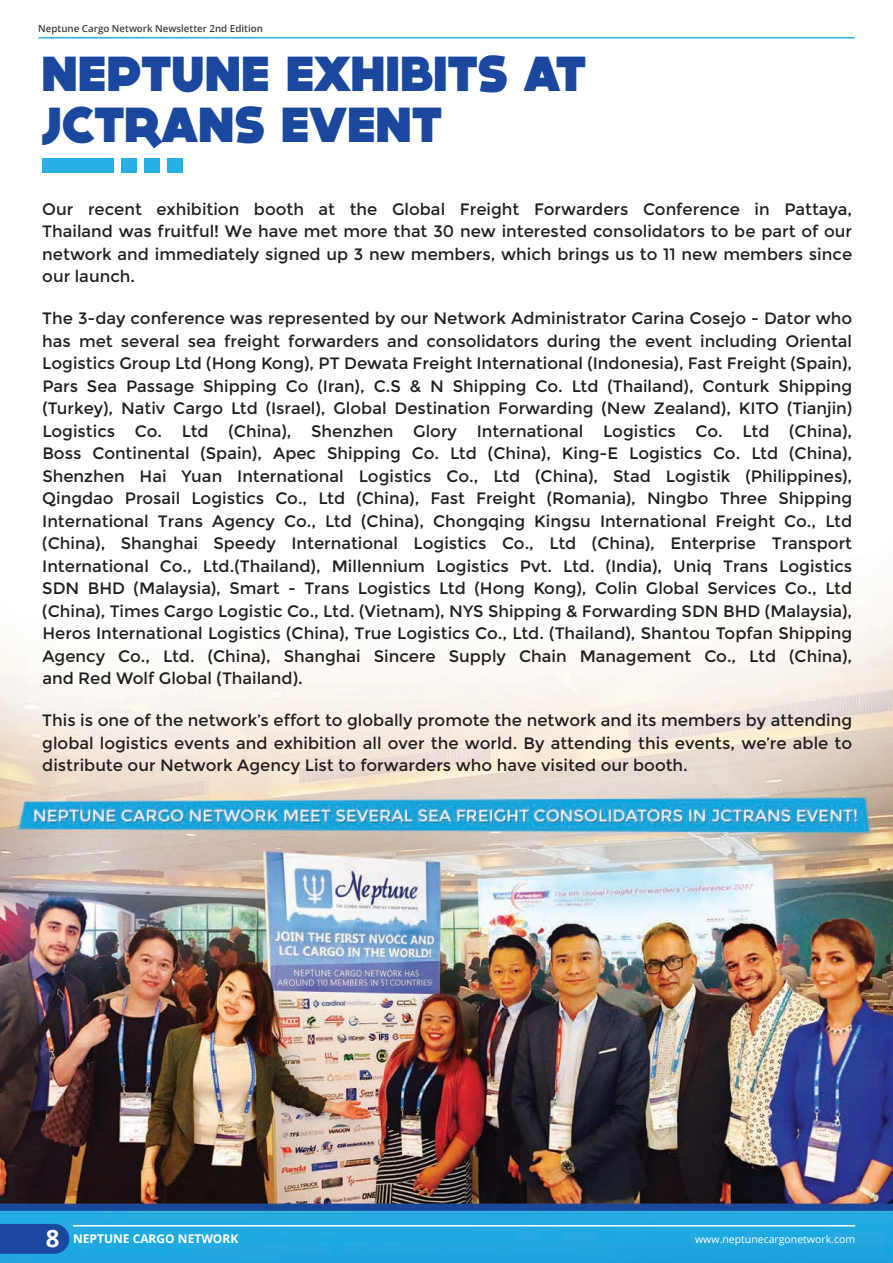
<style>
.page{position:relative;width:893px;height:1263px;background:#fff}
.page>*{position:absolute;margin:0;border:0;box-sizing:border-box;transform-origin:0 0}
.t1{font:800 49.5px/51px "DOCK11";color:#19489e}
.t2{font:16.5px/22.5px "Montserrat";color:#231f20;text-align:justify}
.t3{font:700 12px "Open Sans";color:#fff}
.t4{font:10.5px "Open Sans";color:#fff}
.t5{font:600 9.75px "Open Sans";color:#3e3e3f}
.s1{font-size:24px}
</style>
<div class="page">
<img style="left:0;top:158px;width:893px;height:1105px">
<hr style="left:73px;top:1225px;width:782px;height:1px;background:#fff">
<svg style="left:0;top:1224px;width:69px;height:30px;background:#194ca1"></svg>
<hr style="left:38px;top:37px;width:817px;height:2px;background:#26b0e5">
<div style="left:42px;top:158px;width:72px;height:15px;background:#26b0e5"></div>
<div style="left:121px;top:158px;width:15px;height:15px;background:#26b0e5"></div>
<div style="left:144px;top:158px;width:15px;height:15px;background:#26b0e5"></div>
<div style="left:167px;top:158px;width:15px;height:15px;background:#26b0e5"></div>
<p class="t5" style="left:38px;top:22px;width:226px">Neptune Cargo Network Newsletter 2nd Edition</p>
<h1 class="t1" style="left:42px;top:49px;width:546px">NEPTUNE EXHIBITS AT<br>JCTRANS EVENT</h1>
<p class="t2" style="left:42px;top:198px;width:811px">Our recent exhibition booth at the Global Freight Forwarders Conference in Pattaya, Thailand was fruitful! We have met more that 30 new interested consolidators to be part of our network and immediately signed up 3 new members, which brings us to 11 new members since our launch.</p>
<p class="t2" style="left:42px;top:307px;width:811px">The 3-day conference was represented by our Network Administrator Carina Cosejo - Dator who has met several sea freight forwarders and consolidators during the event including Oriental Logistics Group Ltd (Hong Kong), PT Dewata Freight I nternational (I ndonesia), Fast Freight (Spain), Pars Sea Passage Shipping Co (I ran), C.S &amp; N Shipping Co. Ltd (Thailand), Conturk Shipping (Turkey), Nativ Cargo Ltd (Israel), Global Destination Forwarding (New Zealand), KITO</p>
<p class="t2" style="left:42px;top:397px;width:811px;text-indent:745px">(Tianjin)<br>Logistics Co. Ltd (China), Shenzhen Glory I nternational Logistics Co. Ltd (China), Boss Continental (Spain), Apec Shipping Co. Ltd (China), King-E Logistics Co. Ltd (China), Shenzhen Hai Yuan I nternational Logistics Co., Ltd (China), Stad Logistik (Philippines), Qingdao Prosail Logistics Co., Ltd (China), Fast Freight (Romania), Ningbo Three Shipping I nternational Trans Agency Co., Ltd (China), Chongqing Kingsu I nternational Freight Co., Ltd (China), Shanghai Speedy I nternational Logistics Co., Ltd (China), Enterprise Transport I nternational Co., Ltd.(Thailand), Millennium Logistics Pvt. Ltd. (I ndia), Uniq Trans Logistics SDN BH D (Malaysia), Smart - Trans Logistics Ltd (Hong Kong), Colin Global Services Co., Ltd (China), Times Cargo Logistic Co., Ltd. (Vietnam), NYS Shipping &amp; Forwarding SDN BH D (Malaysia), H eros I nternational Logistics (China), True Logistics Co., Ltd. (Thailand), Shantou Topfan Shipping Agency Co., Ltd. (China), Shanghai Sincere Supply Chain Management Co., Ltd (China), and Red Wolf Global (Thailand).</p>
<p class="t2" style="left:42px;top:709px;width:811px">This is one of the network’s effort to globally promote the network and its members by attending global logistics events and exhibition all over the world. By attending this events, we’re able to distribute our Network Agency List to forwarders who have visited our booth.</p>
<p class="t3" style="left:46px;top:1230px;width:194px"><span class="s1">8</span> NEPTUNE CARGO NETWORK</p>
<p class="t4" style="left:695px;top:1232px;width:162px">www.neptunecargonetwork.com</p>
</div>
